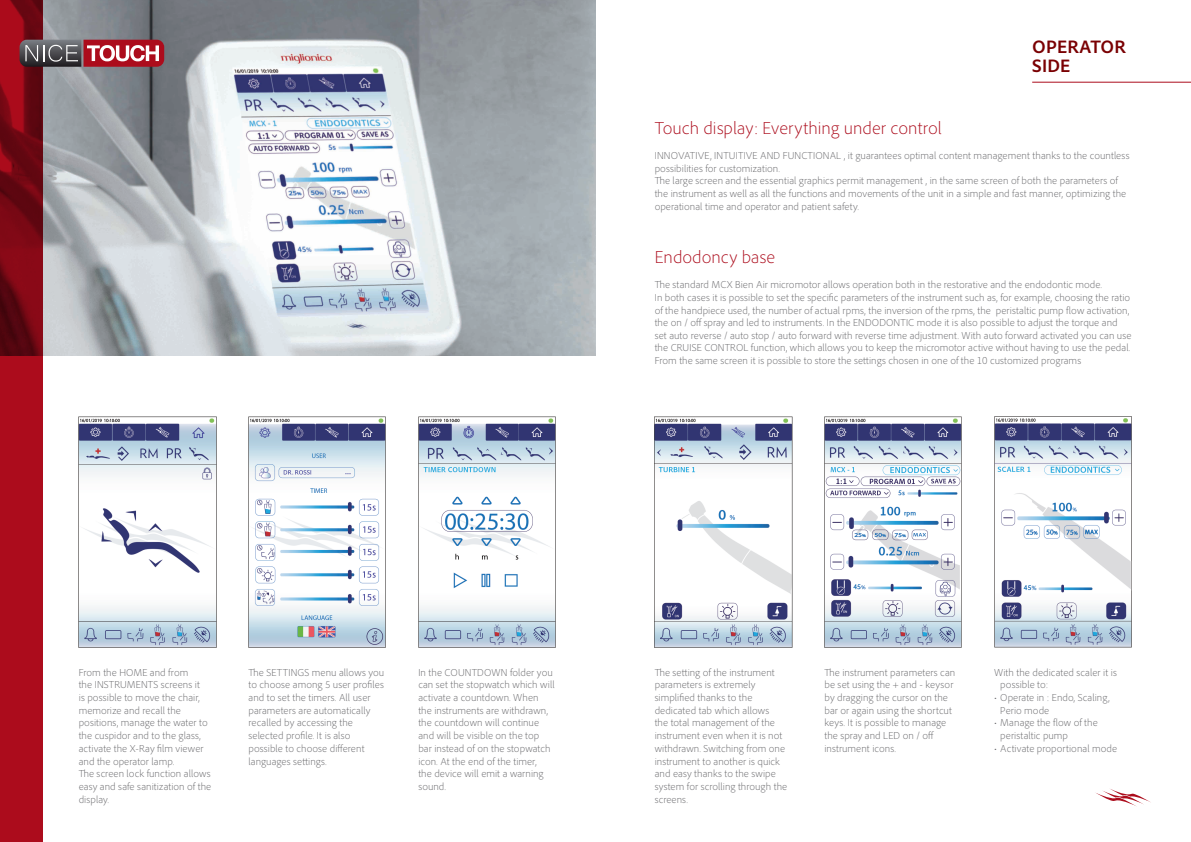
<style>
.page{position:relative;width:1191px;height:842px;background:#fff}
.page>*{position:absolute;margin:0;border:0;box-sizing:border-box;transform-origin:0 0}
.t1{font:700 19px/19px "Adobe Clean";letter-spacing:.005em;color:#7a0003}
.t2{font:300 18px "Adobe Clean";color:#ac0c1c}
.t3{font:300 10.5px/12.7px "Adobe Clean";color:#636366}
</style>
<div class="page">
<img style="left:43px;top:0;width:552px;height:355px">
<svg style="left:0;top:0;width:43px;height:842px;background:#960a18"></svg>
<svg style="left:20px;top:40px;width:144px;height:27px;background:#97565e"></svg>
<img style="left:79px;top:417px;width:137px;height:231px">
<img style="left:248px;top:417px;width:138px;height:231px">
<img style="left:418px;top:417px;width:138px;height:231px">
<img style="left:654px;top:417px;width:138px;height:231px">
<img style="left:824px;top:417px;width:138px;height:231px">
<img style="left:994px;top:417px;width:137px;height:231px">
<hr style="left:1032px;top:82px;width:159px;height:1px;background:#ac0c1c">
<svg style="left:1095px;top:789px;width:56px;height:17px"></svg>
<p class="t1" style="left:1032px;top:37px;width:95px">OPERATOR<br>SIDE</p>
<p class="t2" style="left:654px;top:117px;width:288px">Touch display: Everything under control</p>
<p class="t3" style="left:654px;top:149px;width:476px">INNOVATIVE, INTUITIVE AND FUNCTIONAL , it guarantees optimal content management thanks to the countless possibilities for customization.</p>
<p class="t3" style="left:654px;top:175px;width:473px">The large screen and the essential graphics permit management , in the same screen of both the parameters of the instrument as well as all the functions and movements of the unit in a simple and fast manner, optimizing the operational time and operator and patient safety.</p>
<p class="t2" style="left:654px;top:246px;width:122px">Endodoncy base</p>
<p class="t3" style="left:654px;top:278px;width:449px">The standard MCX Bien Air micromotor allows operation both in the restorative and the endodontic mode.</p>
<p class="t3" style="left:654px;top:291px;width:478px">In both cases it is possible to set the specific parameters of the instrument such as, for example, choosing the ratio of the handpiece used, the number of actual rpms, the inversion of the rpms, the peristaltic pump flow activation, the on / off spray and led to instruments. In the ENDODONTIC mode it is also possible to adjust the torque and set auto reverse / auto stop / auto forward with reverse time adjustment. With auto forward activated you can use the CRUISE CONTROL function, which allows you to keep the micromotor active without having to use the pedal.<br>From the same screen it is possible to store the settings chosen in one of the 10 customized programs</p>
<p class="t3" style="left:79px;top:666px;width:131px">From the HOME and from<br>the INSTRUMENTS screens it is possible to move the chair, memorize and recall the positions, manage the water to the cuspidor and to the glass, activate the X-Ray film viewer and the operator lamp.</p>
<p class="t3" style="left:79px;top:767px;width:134px;text-align:justify">The screen lock function allows easy and safe sanitization of the display.</p>
<p class="t3" style="left:248px;top:666px;width:137px">The SETTINGS menu allows you to choose among 5 user profiles and to set the timers. All user parameters are automatically recalled by accessing the selected profile. It is also possible to choose different languages settings.</p>
<p class="t3" style="left:418px;top:666px;width:138px">In the COUNTDOWN folder you can set the stopwatch which will activate a countdown. When the instruments are withdrawn, the countdown will continue and will be visible on the top bar instead of on the stopwatch icon. At the end of the timer,<br>the device will emit a warning sound.</p>
<p class="t3" style="left:654px;top:666px;width:134px">The setting of the instrument parameters is extremely simplified thanks to the dedicated tab which allows<br>the total management of the instrument even when it is not withdrawn. Switching from one instrument to another is quick and easy thanks to the swipe system for scrolling through the screens.</p>
<p class="t3" style="left:824px;top:666px;width:132px">The instrument parameters can be set using the + and - keysor by dragging the cursor on the bar or again using the shortcut keys. It is possible to manage the spray and LED on / off instrument icons.</p>
<p class="t3" style="left:1000px;top:666px;width:118px;text-indent:-6px">With the dedicated scaler it is possible to:</p>
<p class="t3" style="left:1000px;top:691px;width:111px;text-indent:-6px">• Operate in : Endo, Scaling,<br>Perio mode</p>
<p class="t3" style="left:1000px;top:716px;width:99px;text-indent:-6px">• Manage the flow of the peristaltic pump</p>
<p class="t3" style="left:994px;top:742px;width:124px">• Activate proportional mode</p>
</div>
